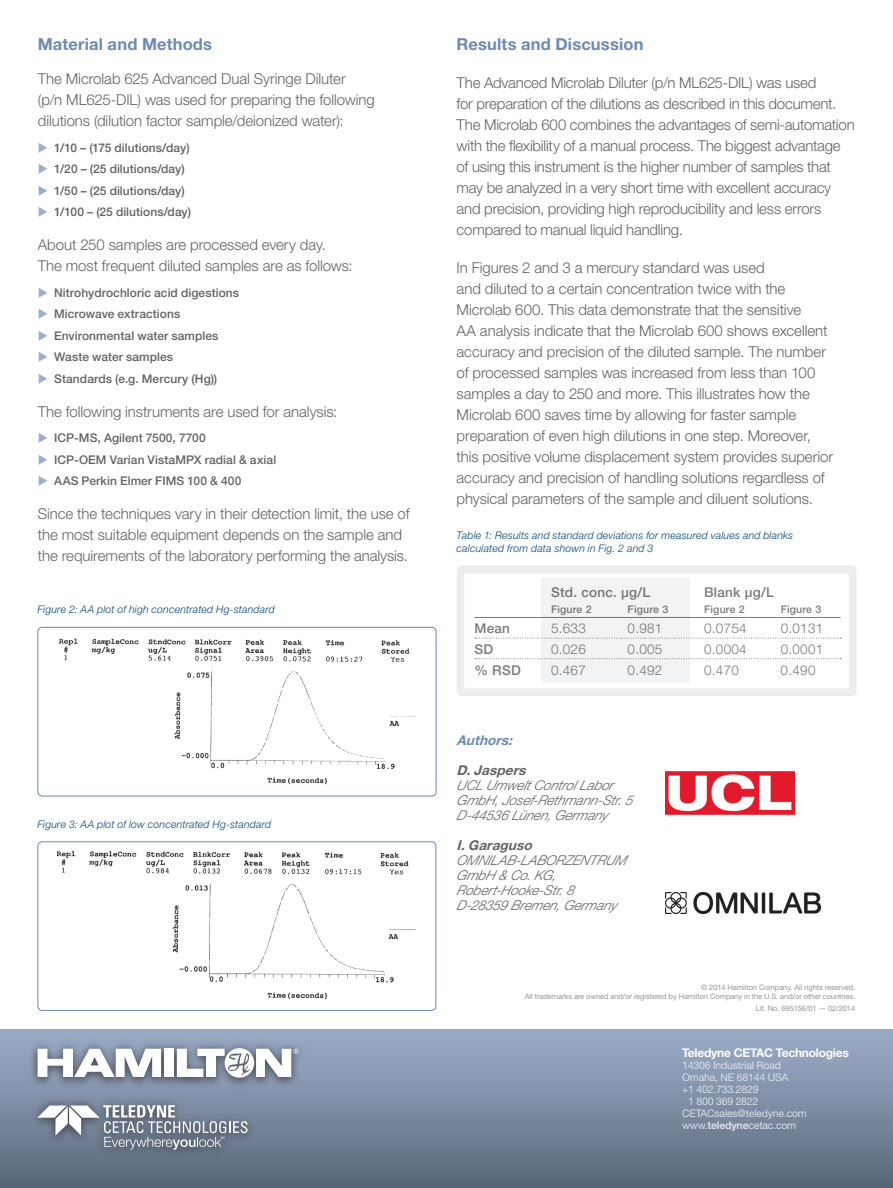
<style>
.page{position:relative;width:893px;height:1188px;background:#fff}
.page>*{position:absolute;margin:0;border:0;box-sizing:border-box;transform-origin:0 0}
.Body_Copy{font:700 16.5px "Helvetica Neue LT Pro";letter-spacing:.01em;color:#6b89b4}
.Subhead{font:700 16.5px "Helvetica Neue LT Pro";letter-spacing:.01em;color:#6b89b4}
.Body_Copy-2{font:300 15px/21px "Helvetica Neue LT Pro";letter-spacing:-.005em;color:#636366}
.Author_Info{font:italic 300 13.5px/15px "Helvetica Neue LT Pro";color:#636366}
.O_Body{font:300 13.5px "Helvetica Neue LT Pro";letter-spacing:.02em;color:#787a7d}
.O_Body-2{font:500 13.5px "Helvetica Neue LT Pro";letter-spacing:.02em;color:#787a7d}
.Author_Info-2{font:italic 700 13.5px "Helvetica Neue LT Pro";color:#6b89b4}
.t1{font:500 12px "Helvetica Neue LT Pro";letter-spacing:.005em;color:#636366}
.t2{font:700 12px "Helvetica Neue LT Pro";letter-spacing:-.02em;color:#fff}
.t3{font:italic 300 10.5px/13.5px "Helvetica Neue LT Pro";letter-spacing:.015em;color:#00467e}
.t4{font:10.5px "Helvetica Neue LT Pro";letter-spacing:-.02em;color:#d9dfec}
.O_Body-3{font:500 10.5px "Helvetica Neue LT Pro";letter-spacing:.02em;color:#787a7d}
.t5{font:7.5px/9px "Helvetica Neue LT Pro";letter-spacing:-.01em;color:#939598;text-align:right}
.s1{font-weight:700}
</style>
<div class="page">
<div style="left:456px;top:565px;width:401px;height:132px;background:linear-gradient(to right,#f8f8f8,#fbfbfb)"></div>
<hr style="left:474px;top:617px;width:367px;height:1px;background:#787a7d">
<svg style="left:475px;top:638px;width:366px;height:1px"></svg>
<svg style="left:475px;top:658px;width:366px;height:1px"></svg>
<div style="left:541px;top:579px;width:149px;height:104px;background:#f2f3f4"></div>
<img style="left:59px;top:638px;width:357px;height:147px">
<div style="left:37px;top:627px;width:400px;height:169px;border:1px solid #6b89b4;border-radius:4px"></div>
<img style="left:57px;top:851px;width:359px;height:149px">
<div style="left:37px;top:841px;width:399px;height:170px;border:1px solid #6b89b4;border-radius:4px"></div>
<img style="left:665px;top:771px;width:129px;height:44px">
<img style="left:665px;top:892px;width:155px;height:22px">
<svg style="left:0;top:1030px;width:893px;height:158px;background:#7a889f"></svg>
<div style="left:30px;top:1044px;width:276px;height:45px;background:#8594ac"></div>
<div style="left:28px;top:1039px;width:279px;height:48px;background:#231f20;opacity:.4"></div>
<div style="left:164px;top:1049px;width:10px;height:28px;background:#fff"></div>
<svg style="left:38px;top:1049px;width:123px;height:28px;background:#ccd0d7"></svg>
<svg style="left:177px;top:1048px;width:122px;height:30px;background:#c3c8d0"></svg>
<div style="left:29px;top:1095px;width:227px;height:64px;background:#231f20;opacity:.45"></div>
<svg style="left:37px;top:1105px;width:211px;height:45px;background:#8b94a2"></svg>
<p class="Subhead" style="left:38px;top:33px;width:176px">Material and Methods</p>
<p class="Body_Copy-2" style="left:38px;top:68px;width:339px">The Microlab 625 Advanced Dual Syringe Diluter<br>(p/n ML625-DIL) was used for preparing the following dilutions (dilution factor sample/deionized water):</p>
<p class="t1" style="left:54px;top:140px;width:137px">1/10 – (175 dilutions/day)</p>
<p class="t1" style="left:54px;top:162px;width:132px">1/20 – (25 dilutions/day)</p>
<p class="t1" style="left:54px;top:183px;width:132px">1/50 – (25 dilutions/day)</p>
<p class="t1" style="left:54px;top:205px;width:139px">1/100 – (25 dilutions/day)</p>
<p class="Body_Copy-2" style="left:38px;top:234px;width:316px">About 250 samples are processed every day.<br>The most frequent diluted samples are as follows:</p>
<p class="t1" style="left:54px;top:285px;width:186px">Nitrohydrochloric acid digestions</p>
<p class="t1" style="left:54px;top:307px;width:128px">Microwave extractions</p>
<p class="t1" style="left:54px;top:328px;width:166px">Environmental water samples</p>
<p class="t1" style="left:54px;top:350px;width:121px">Waste water samples</p>
<p class="t1" style="left:54px;top:371px;width:165px">Standards (e.g. Mercury (Hg))</p>
<p class="Body_Copy-2" style="left:38px;top:400px;width:301px">The following instruments are used for analysis:</p>
<p class="t1" style="left:54px;top:431px;width:153px">ICP-MS, Agilent 7500, 7700</p>
<p class="t1" style="left:54px;top:452px;width:224px">ICP-OEM Varian VistaMPX radial &amp; axial</p>
<p class="t1" style="left:54px;top:474px;width:189px">AAS Perkin Elmer FIMS 100 &amp; 400</p>
<p class="Body_Copy-2" style="left:38px;top:503px;width:373px">Since the techniques vary in their detection limit, the use of the most suitable equipment depends on the sample and the requirements of the laboratory performing the analysis.</p>
<p class="t3" style="left:37px;top:603px;width:239px">Figure 2: AA plot of high concentrated Hg-standard</p>
<p class="t3" style="left:37px;top:817px;width:235px">Figure 3: AA plot of low concentrated Hg-standard</p>
<p class="Body_Copy" style="left:457px;top:33px;width:188px">Results and Discussion</p>
<p class="Body_Copy-2" style="left:457px;top:72px;width:400px">The Advanced Microlab Diluter (p/n ML625-DIL) was used<br>for preparation of the dilutions as described in this document.<br>The Microlab 600 combines the advantages of semi-automation with the flexibility of a manual process. The biggest advantage of using this instrument is the higher number of samples that may be analyzed in a very short time with excellent accuracy and precision, providing high reproducibility and less errors compared to manual liquid handling.</p>
<p class="Body_Copy-2" style="left:457px;top:257px;width:378px">In Figures 2 and 3 a mercury standard was used<br>and diluted to a certain concentration twice with the Microlab 600. This data demonstrate that the sensitive<br>AA analysis indicate that the Microlab 600 shows excellent accuracy and precision of the diluted sample. The number of processed samples was increased from less than 100 samples a day to 250 and more. This illustrates how the Microlab 600 saves time by allowing for faster sample preparation of even high dilutions in one step. Moreover, this positive volume displacement system provides superior accuracy and precision of handling solutions regardless of physical parameters of the sample and diluent solutions.</p>
<p class="t3" style="left:457px;top:528px;width:338px">Table 1: Results and standard deviations for measured values and blanks calculated from data shown in Fig. 2 and 3</p>
<p class="O_Body-2" style="left:551px;top:585px;width:101px">Std. conc. µg/L</p>
<p class="O_Body-2" style="left:704px;top:585px;width:71px">Blank µg/L</p>
<p class="O_Body-3" style="left:551px;top:603px;width:42px">Figure 2</p>
<p class="O_Body-3" style="left:628px;top:603px;width:42px">Figure 3</p>
<p class="O_Body-3" style="left:704px;top:603px;width:42px">Figure 2</p>
<p class="O_Body-3" style="left:781px;top:603px;width:42px">Figure 3</p>
<p class="O_Body-2" style="left:474px;top:621px;width:37px">Mean</p>
<p class="O_Body" style="left:551px;top:620px;width:36px">5.633</p>
<p class="O_Body" style="left:628px;top:620px;width:36px">0.981</p>
<p class="O_Body" style="left:704px;top:620px;width:44px">0.0754</p>
<p class="O_Body" style="left:781px;top:620px;width:44px">0.0131</p>
<p class="O_Body-2" style="left:474px;top:641px;width:20px">SD</p>
<p class="O_Body" style="left:551px;top:641px;width:36px">0.026</p>
<p class="O_Body" style="left:628px;top:641px;width:36px">0.005</p>
<p class="O_Body" style="left:704px;top:641px;width:44px">0.0004</p>
<p class="O_Body" style="left:781px;top:641px;width:44px">0.0001</p>
<p class="O_Body-2" style="left:474px;top:662px;width:48px">% RSD</p>
<p class="O_Body" style="left:551px;top:662px;width:36px">0.467</p>
<p class="O_Body" style="left:628px;top:662px;width:36px">0.492</p>
<p class="O_Body" style="left:704px;top:662px;width:36px">0.470</p>
<p class="O_Body" style="left:781px;top:662px;width:36px">0.490</p>
<p class="Author_Info-2" style="left:457px;top:732px;width:61px">Authors:</p>
<p class="Author_Info" style="left:457px;top:763px;width:182px"><span class="s1">D.Jaspers<br></span>UCLUmweltControlLabor<br>GmbH, Josef-Rethmann-Str.5<br>D-44536Lünen, Germany</p>
<p class="Author_Info" style="left:457px;top:838px;width:176px"><span class="s1">I.Garaguso<br></span>OMNILA B-LA BORZENTRUM<br>GmbH &amp;Co.KG,<br>Robert-Hooke-Str.8<br>D-28359Bremen, Germany</p>
<p class="t5" style="left:525px;top:982px;width:332px">© 2014 Hamilton Company. All rights reserved.<br>All trademarks are owned and/or registered by Hamilton Company in the U.S. and/or other countries.</p>
<p class="t5" style="left:756px;top:1004px;width:101px">Lit. No. 695156/01 — 02/2014</p>
<p class="t2" style="left:682px;top:1045px;width:168px">Teledyne CETAC Technologies</p>
<p class="t4" style="left:682px;top:1059px;width:100px">14306 Industrial Road</p>
<p class="t4" style="left:682px;top:1071px;width:108px">Omaha, NE 68144 USA</p>
<p class="t4" style="left:682px;top:1083px;width:78px">+1 402.733.2829</p>
<p class="t4" style="left:688px;top:1095px;width:72px">1 800 369 2822</p>
<p class="t4" style="left:682px;top:1107px;width:126px">CETACsales@teledyne.com</p>
<p class="t4" style="left:682px;top:1119px;width:115px">www.<span class="s1">teledyne</span>cetac.com</p>
</div>
